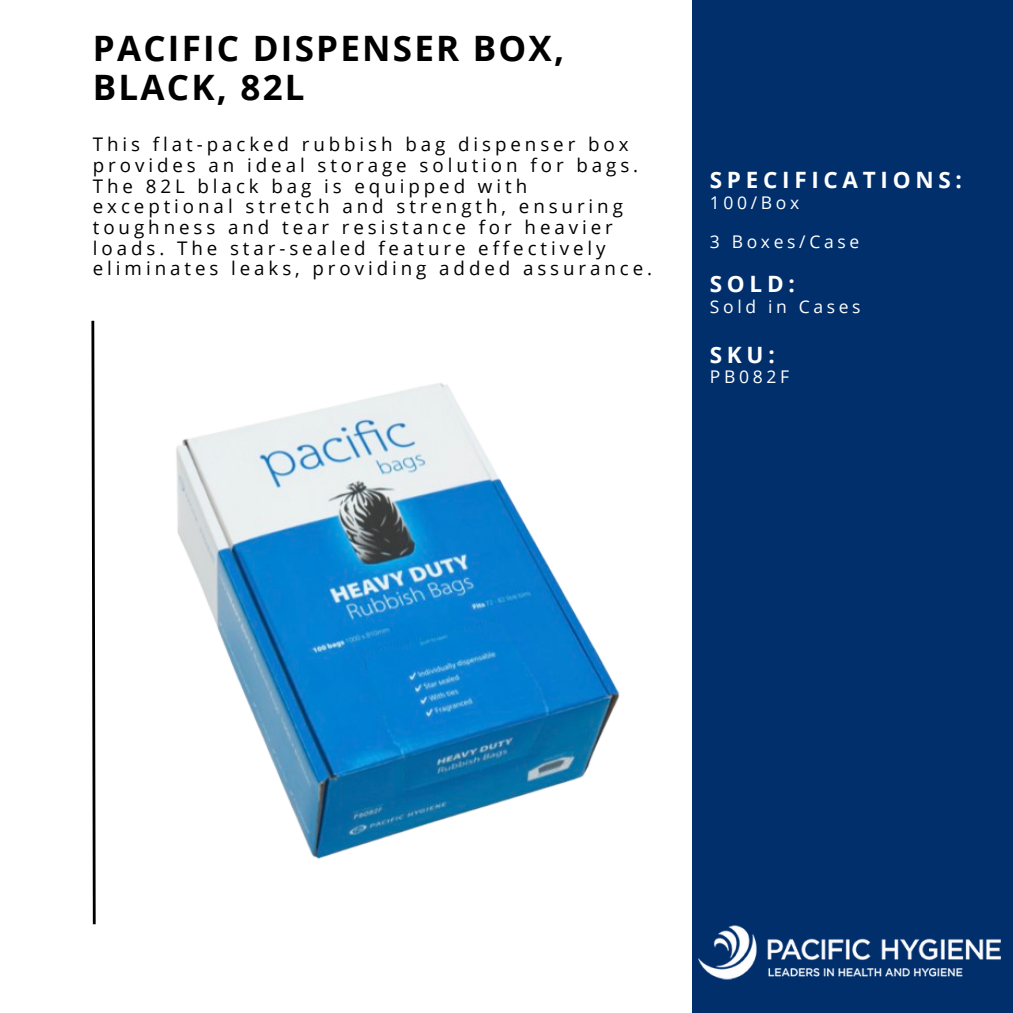
<style>
.page{position:relative;width:1013px;height:1013px;background:#fff}
.page>*{position:absolute;margin:0;border:0;box-sizing:border-box;transform-origin:0 0}
.t1{font:700 35px/39.4px "Open Sans";letter-spacing:.065em;color:#000}
.t2{font:700 22.5px "Open Sans";letter-spacing:.21em;color:#fff}
.t3{font:18.75px/20.6px "Open Sans";letter-spacing:.21em;color:#000}
.t4{font:17.5px "Open Sans";letter-spacing:.21em;color:#fff}
</style>
<div class="page">
<div style="left:0;top:0;width:1012px;height:1012px;background:#002f6c"></div>
<div style="left:0;top:0;width:691px;height:1012px;background:#fff"></div>
<svg style="left:91px;top:320px;width:5px;height:605px"></svg>
<img style="left:691px;top:921px;width:310px;height:61px">
<img style="left:176px;top:383px;width:444px;height:476px">
<p class="t1" style="left:93px;top:28px;width:473px">PACIFIC DISPENSER BOX,<br>BLACK, 82L</p>
<p class="t3" style="left:93px;top:134px;width:561px">This flat-packed rubbish bag dispenser box provides an ideal storage solution for bags.<br>The 82L black bag is equipped with exceptional stretch and strength, ensuring toughness and tear resistance for heavier loads. The star-sealed feature effectively eliminates leaks, providing added assurance.</p>
<h2 class="t2" style="left:710px;top:164px;width:253px">SPECIFICATIONS:</h2>
<h2 class="t4" style="left:710px;top:190px;width:91px">100/Box</h2>
<p class="t4" style="left:710px;top:229px;width:151px">3 Boxes/Case</p>
<p class="t2" style="left:710px;top:268px;width:86px">SOLD:</p>
<p class="t4" style="left:710px;top:294px;width:152px">Sold in Cases</p>
<h3 class="t2" style="left:710px;top:338px;width:66px">SKU:</h3>
<h3 class="t4" style="left:710px;top:364px;width:81px">PB082F</h3>
</div>
